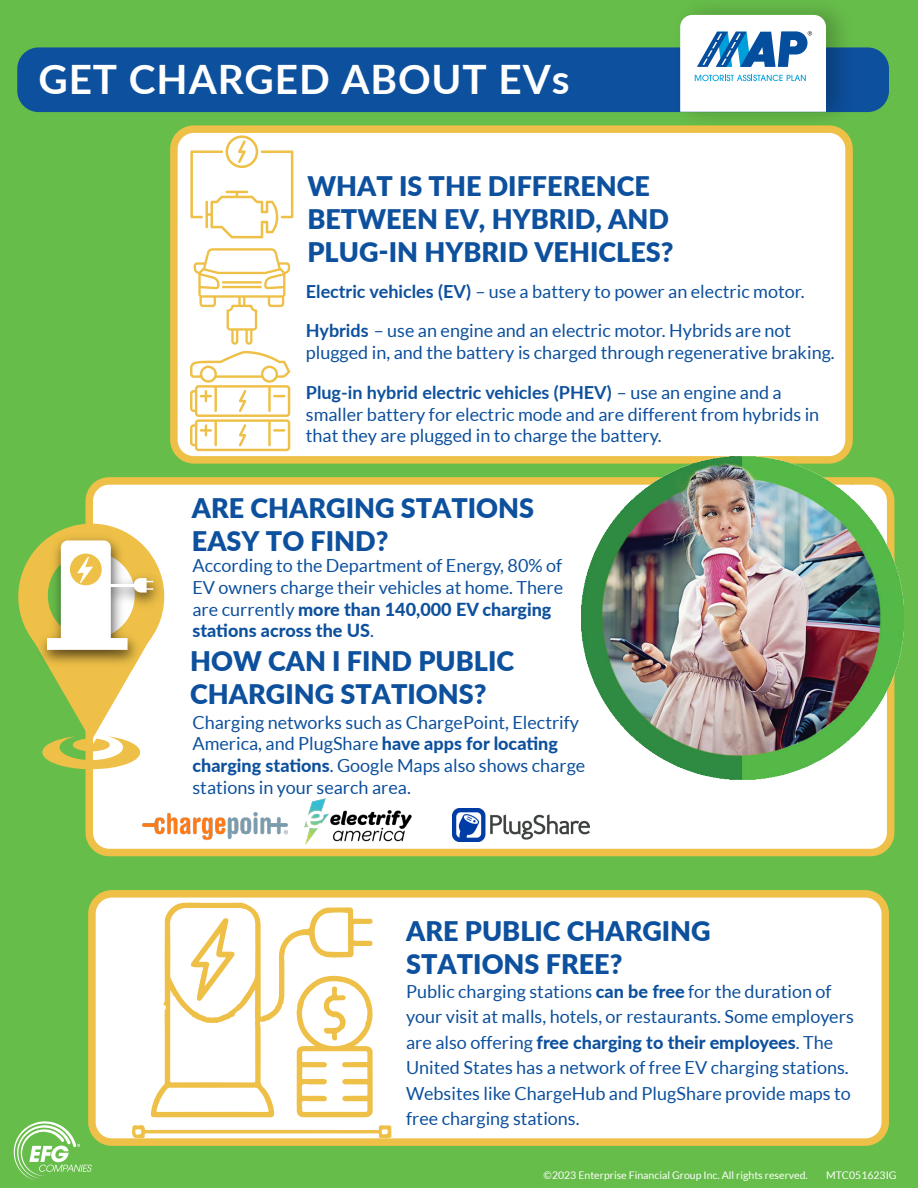
<style>
.page{position:relative;width:918px;height:1188px;background:#67bd4a}
.page>*{position:absolute;margin:0;border:0;box-sizing:border-box;transform-origin:0 0}
.t1{font:700 40.5px "Lato";letter-spacing:.02em;color:#fff}
.t2{font:900 27px/33px "Lato";color:#0d509d}
.t3{font:18px/21.6px "Lato";color:#0d509d}
.t4{font:10.5px "Lato";color:#fff}
.s1{font-weight:700}
.s2{font-weight:800}
</style>
<div class="page">
<div style="left:92px;top:894px;width:791px;height:248px;background:#fff;border-radius:20px"></div>
<div style="left:91px;top:480px;width:801px;height:371px;background:#fff;border-radius:20px"></div>
<div style="left:174px;top:132px;width:675px;height:327px;background:#fff;border-radius:20px"></div>
<img style="left:453px;top:809px;width:137px;height:33px">
<img style="left:373px;top:810px;width:39px;height:32px">
<div style="left:170px;top:125px;width:683px;height:339px;border:8px solid #eec047;border-radius:20px"></div>
<div style="left:86px;top:477px;width:808px;height:379px;border:8px solid #eec047;border-radius:20px"></div>
<div style="left:88px;top:890px;width:801px;height:256px;border:8px solid #eec047;border-radius:20px"></div>
<svg style="left:150px;top:798px;width:223px;height:348px"></svg>
<svg style="left:132px;top:1124px;width:261px;height:16px"></svg>
<svg style="left:190px;top:917px;width:46px;height:84px"></svg>
<svg style="left:296px;top:972px;width:77px;height:146px"></svg>
<svg style="left:18px;top:524px;width:146px;height:245px"></svg>
<hr style="left:108px;top:584px;width:26px;height:3px;background:#fff">
<img style="left:581px;top:443px;width:323px;height:356px">
<div style="left:17px;top:47px;width:872px;height:65px;background:#0d509d;border-radius:21px"></div>
<svg style="left:190px;top:135px;width:103px;height:103px"></svg>
<svg style="left:194px;top:248px;width:96px;height:97px"></svg>
<svg style="left:190px;top:351px;width:100px;height:100px"></svg>
<img style="left:665px;top:8px;width:198px;height:130px">
<svg style="left:680px;top:15px;width:146px;height:97px;background:#cddfed"></svg>
<svg style="left:13px;top:1121px;width:79px;height:60px"></svg>
<h1 class="t1" style="left:10px;top:48px;width:502px">ET CHARGED ABOUT EVs</h1>
<h1 class="t1" style="left:39px;top:50px;width:532px">GET CHARGED ABOUT EVs</h1>
<h2 class="t2" style="left:307px;top:169px;width:368px">WHAT IS THE DIFFERENCE<br>BETWEEN EV, HYBRID, AND<br>PLUG-IN HYBRID VEHICLES?</h2>
<p class="t3" style="left:306px;top:272px;width:500px;line-height:39px"><span class="s1">Electric vehicles (EV)</span> – use a battery to power an electric motor.<br><span class="s1">Hybrids</span> – use an engine and an electric motor. Hybrids are not</p>
<p class="t3" style="left:306px;top:341px;width:530px">plugged in, and the battery is charged through regenerative braking.</p>
<p class="t3" style="left:306px;top:382px;width:515px"><span class="s1">Plug-in hybrid electric vehicles (PHEV)</span> – use an engine and a smaller battery for electric mode and are different from hybrids in that they are plugged in to charge the battery.</p>
<h2 class="t2" style="left:192px;top:491px;width:344px">ARE CHARGING STATIONS<br>EASY TO FIND?</h2>
<p class="t3" style="left:192px;top:555px;width:372px">According to the Department of Energy, 80% of EV owners charge their vehicles at home. There are currently <span class="s2">more than 140,000 EV charging stations across the US</span>.</p>
<h2 class="t2" style="left:190px;top:644px;width:325px">HOW CAN I FIND PUBLIC<br>CHARGING STATIONS?</h2>
<p class="t3" style="left:192px;top:711px;width:394px">Charging networks such as ChargePoint, Electrify America, and PlugShare <span class="s2">have apps for locating charging stations</span>. Google Maps also shows charge stations in your search area.</p>
<h2 class="t2" style="left:406px;top:914px;width:306px">ARE PUBLIC CHARGING<br>STATIONS FREE?</h2>
<p class="t3" style="left:406px;top:978px;width:449px;line-height:25.5px">Public charging stations <span class="s2">can be free</span> for the duration of your visit at malls, hotels, or restaurants. Some employers are also offering <span class="s2">free charging to their employees</span>. The United States has a network of free EV charging stations.<br>Websites like ChargeHub and PlugShare provide maps to free charging stations.</p>
<p class="t4" style="left:544px;top:1169px;width:266px">©2023 Enterprise Financial Group Inc. All rights reserved.</p>
<p class="t4" style="left:826px;top:1169px;width:72px">MTC051623IG</p>
</div>
